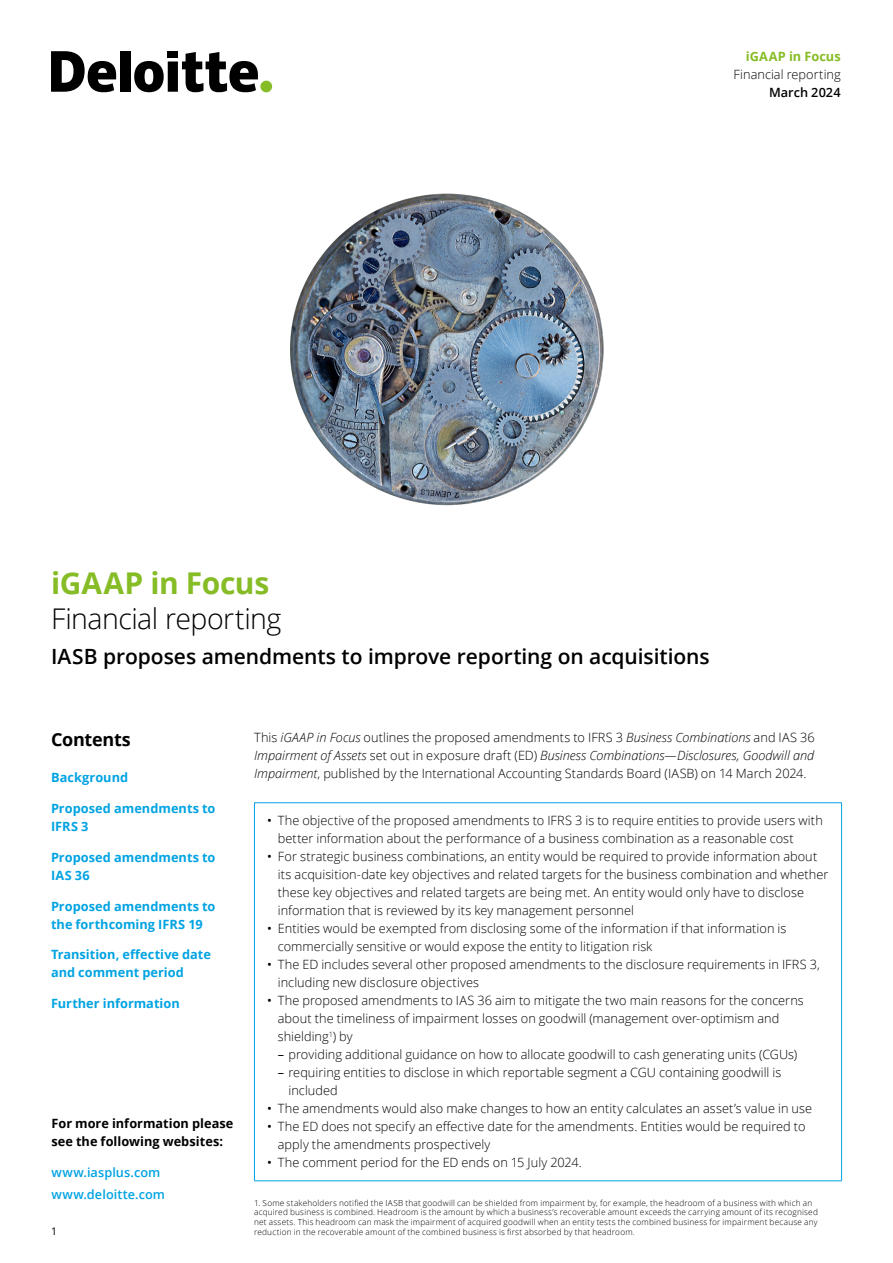
<style>
.page{position:relative;width:893px;height:1263px;background:#fff}
.page>*{position:absolute;margin:0;border:0;box-sizing:border-box;transform-origin:0 0}
.t1{font:700 30px "Open Sans";letter-spacing:-.01em;color:#86bc25}
.t2{font:300 28.5px "Open Sans";letter-spacing:-.02em;color:#000}
.t3{font:600 21px "Open Sans";letter-spacing:-.005em;color:#000}
.t4{font:700 18px "Open Sans";letter-spacing:-.015em;color:#000}
.t5{font:300 12.75px/18px "Open Sans";letter-spacing:.005em;color:#000}
.t6{font:700 12.75px/18px "Open Sans";letter-spacing:.005em;color:#00a3e2}
.t7{font:700 12.75px/18px "Open Sans";letter-spacing:.005em;color:#000}
.t8{font:600 12.75px/22.2px "Open Sans";letter-spacing:.005em;color:#00a3e2}
.t9{font:700 12.75px "Open Sans";letter-spacing:.01em;color:#86bc25}
.t10{font:600 12.75px "Open Sans";color:#000}
.t11{font:10.5px "Open Sans";color:#000}
.t12{font:300 8.25px/9.8px "Open Sans";letter-spacing:.025em;color:#000}
.s1{font-style:italic}
.s2{font-weight:400}
</style>
<div class="page">
<img style="left:290px;top:193px;width:314px;height:313px">
<div style="left:260px;top:81px;width:12px;height:11px;background:#86bc25;border-radius:50%"></div>
<div style="left:120px;top:51px;width:10px;height:41px;background:#000"></div>
<div style="left:168px;top:51px;width:10px;height:7px;background:#000"></div>
<svg style="left:134px;top:52px;width:124px;height:40px"></svg>
<svg style="left:51px;top:51px;width:65px;height:41px"></svg>
<hr style="left:254px;top:802px;width:588px;height:1px;background:#00a3e2">
<hr style="left:254px;top:803px;width:1px;height:377px;background:#00a3e2">
<hr style="left:841px;top:803px;width:1px;height:377px;background:#00a3e2">
<hr style="left:254px;top:1180px;width:588px;height:1px;background:#00a3e2">
<p class="t9" style="left:746px;top:47px;width:96px">iGAAP in Focus</p>
<p class="t5" style="left:734px;top:65px;width:109px">Financial reporting</p>
<p class="t10" style="left:769px;top:83px;width:73px">March 2024</p>
<h1 class="t1" style="left:51px;top:562px;width:220px">iGAAP in Focus</h1>
<h2 class="t2" style="left:51px;top:599px;width:232px">Financial reporting</h2>
<h3 class="t3" style="left:51px;top:642px;width:660px">IASB proposes amendments to improve reporting on acquisitions</h3>
<p class="t5" style="left:254px;top:728px;width:562px;text-align:justify">This <span class="s1">iGAAP in Focus</span> outlines the proposed amendments to IFRS 3 <span class="s1">Business Combinations</span> and IAS 36<br><span class="s1">Impairment of Assets</span> set out in exposure draft (ED) <span class="s1">Business Combinations—Disclosures, Goodwill and Impairment</span>, published by the International Accounting Standards Board (IASB) on 14 March 2024.</p>
<p class="t5" style="left:278px;top:811px;width:546px;text-indent:-11px"><span class="s2">•</span> The objective of the proposed amendments to IFRS 3 is to require entities to provide users with better information about the performance of a business combination as a reasonable cost</p>
<p class="t5" style="left:278px;top:847px;width:552px;text-indent:-11px"><span class="s2">•</span> For strategic business combinations, an entity would be required to provide information about its acquisition-date key objectives and related targets for the business combination and whether these key objectives and related targets are being met. An entity would only have to disclose information that is reviewed by its key management personnel</p>
<p class="t5" style="left:278px;top:919px;width:510px;text-indent:-11px"><span class="s2">•</span> Entities would be exempted from disclosing some of the information if that information is commercially sensitive or would expose the entity to litigation risk</p>
<p class="t5" style="left:278px;top:955px;width:544px;text-indent:-11px"><span class="s2">•</span> The ED includes several other proposed amendments to the disclosure requirements in IFRS 3, including new disclosure objectives</p>
<p class="t5" style="left:278px;top:991px;width:528px;text-indent:-11px"><span class="s2">•</span> The proposed amendments to IAS 36 aim to mitigate the two main reasons for the concerns about the timeliness of impairment losses on goodwill (management over-optimism and shielding<sup>1</sup>) by</p>
<p class="t5" style="left:278px;top:1045px;width:521px"><span class="s2">–</span> providing additional guidance on how to allocate goodwill to cash generating units (CGUs)</p>
<p class="t5" style="left:288px;top:1063px;width:494px;text-indent:-11px"><span class="s2">–</span> requiring entities to disclose in which reportable segment a CGU containing goodwill is included</p>
<p class="t5" style="left:267px;top:1099px;width:546px"><span class="s2">•</span> The amendments would also make changes to how an entity calculates an asset’s value in use</p>
<p class="t5" style="left:278px;top:1117px;width:529px;text-indent:-11px"><span class="s2">•</span> The ED does not specify an effective date for the amendments. Entities would be required to apply the amendments prospectively</p>
<p class="t5" style="left:267px;top:1153px;width:316px"><span class="s2">•</span> The comment period for the ED ends on 15 July 2024.</p>
<h3 class="t4" style="left:51px;top:727px;width:81px">Contents</h3>
<p class="t6" style="left:51px;top:768px;width:79px">Background</p>
<p class="t6" style="left:51px;top:799px;width:166px">Proposed amendments to<br>IFRS 3</p>
<p class="t6" style="left:51px;top:848px;width:166px">Proposed amendments to<br>IAS 36</p>
<p class="t6" style="left:51px;top:897px;width:166px">Proposed amendments to the forthcoming IFRS 19</p>
<p class="t6" style="left:51px;top:945px;width:161px">Transition, effective date and comment period</p>
<p class="t6" style="left:51px;top:994px;width:130px">Further information</p>
<p class="t7" style="left:51px;top:1114px;width:184px">For more information please see the following websites:</p>
<p class="t8" style="left:51px;top:1161px;width:115px">www.iasplus.com www.deloitte.com</p>
<p class="t12" style="left:254px;top:1197px;width:565px">1. Some stakeholders notified the IASB that goodwill can be shielded from impairment by, for example, the headroom of a business with which an acquired business is combined. Headroom is the amount by which a business’s recoverable amount exceeds the carrying amount of its recognised net assets. This headroom can mask the impairment of acquired goodwill when an entity tests the combined business for impairment because any</p>
<p class="t11" style="left:51px;top:1224px;width:8px">1</p>
<p class="t12" style="left:254px;top:1227px;width:382px">reduction in the recoverable amount of the combined business is first absorbed by that headroom.</p>
</div>
